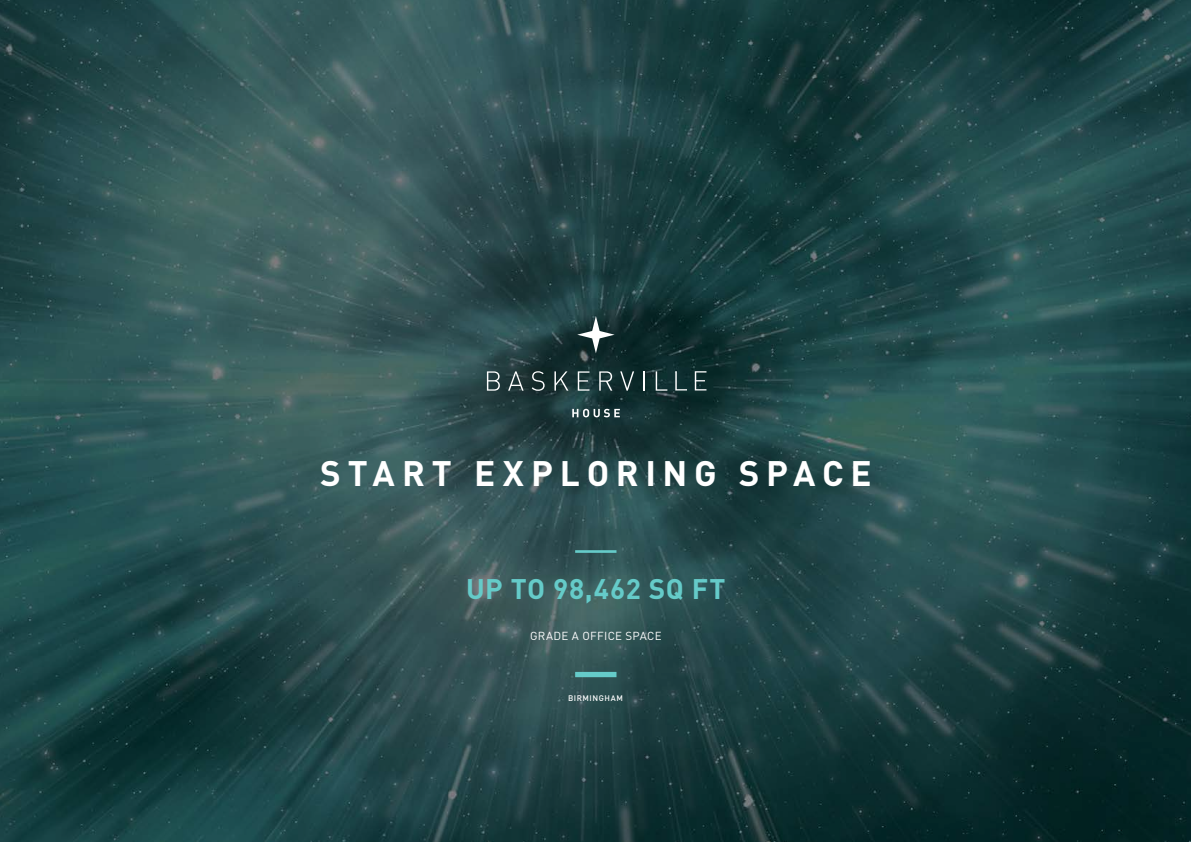
<style>
.page{position:relative;width:1191px;height:842px;background:#fff}
.page>*{position:absolute;margin:0;border:0;box-sizing:border-box;transform-origin:0 0}
.t1{font:700 35px "DIN";letter-spacing:.19em;color:#fff}
.t2{font:700 28px "DIN";letter-spacing:.02em;color:#65cbc9}
.t3{font:11.5px "DIN";letter-spacing:.02em;color:#fff}
.t4{font:500 8px "DIN";letter-spacing:.065em;color:#fff}
</style>
<div class="page">
<img style="left:0;top:0;width:1191px;height:842px">
<div style="left:575px;top:672px;width:41px;height:5px;background:#65cbc9"></div>
<hr style="left:575px;top:550px;width:41px;height:3px;background:#65cbc9">
<svg style="left:577px;top:316px;width:37px;height:37px"></svg>
<svg style="left:572px;top:409px;width:48px;height:8px"></svg>
<svg style="left:487px;top:371px;width:13px;height:20px"></svg>
<svg style="left:508px;top:371px;width:15px;height:20px"></svg>
<svg style="left:532px;top:371px;width:12px;height:20px"></svg>
<svg style="left:554px;top:371px;width:14px;height:20px"></svg>
<svg style="left:578px;top:371px;width:11px;height:20px"></svg>
<svg style="left:599px;top:371px;width:13px;height:20px"></svg>
<svg style="left:620px;top:371px;width:14px;height:20px"></svg>
<hr style="left:643px;top:371px;width:2px;height:20px;background:#fff">
<svg style="left:655px;top:371px;width:12px;height:20px"></svg>
<svg style="left:675px;top:371px;width:12px;height:19px"></svg>
<svg style="left:695px;top:371px;width:11px;height:19px"></svg>
<p class="t1" style="left:320px;top:451px;width:553px">START EXPLORING SPACE</p>
<p class="t2" style="left:466px;top:570px;width:261px">UP TO 98,462 SQ FT</p>
<p class="t3" style="left:530px;top:629px;width:133px">GRADE A OFFICE SPACE</p>
<p class="t4" style="left:568px;top:693px;width:56px">BIRMINGHAM</p>
</div>
